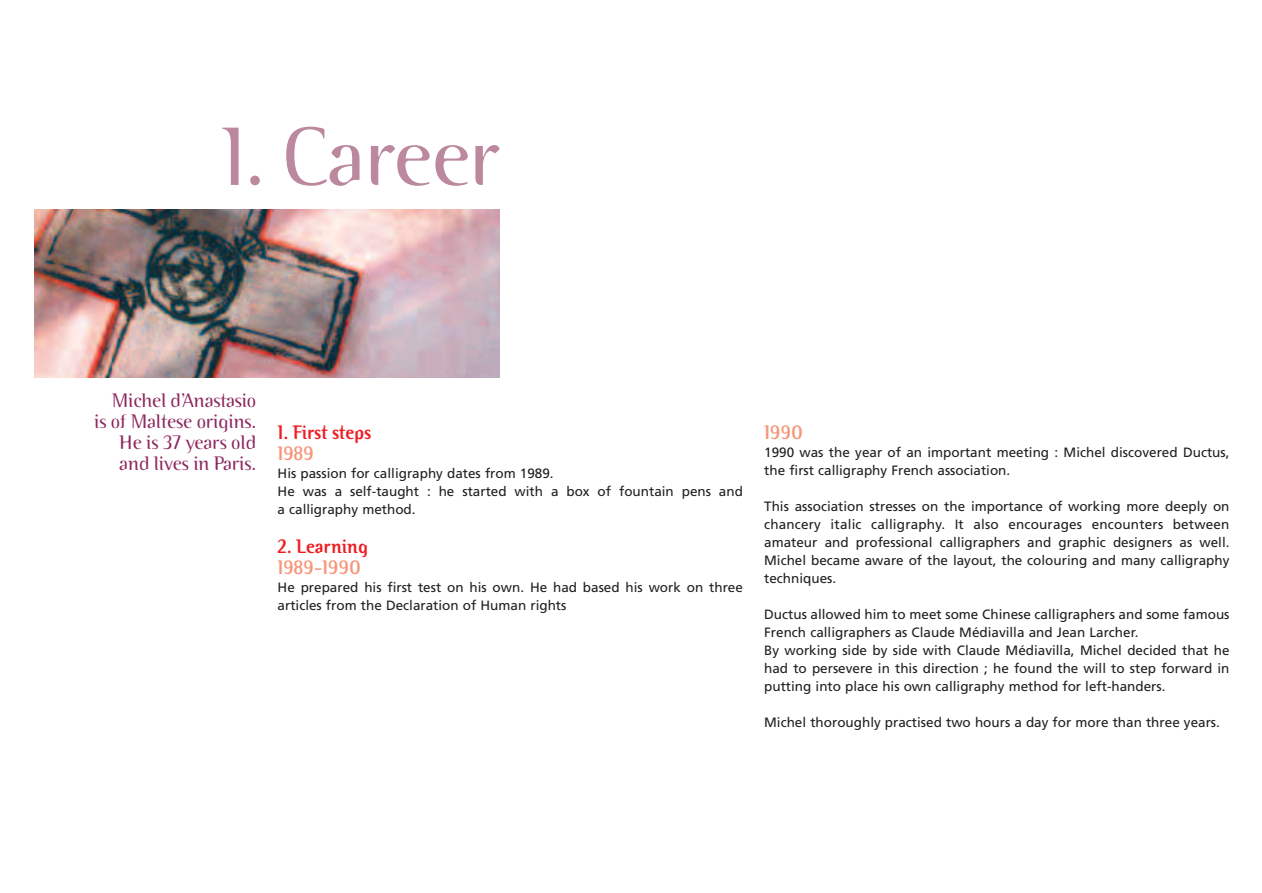
<style>
.page{position:relative;width:1262px;height:893px;background:#fff}
.page>*{position:absolute;margin:0;border:0;box-sizing:border-box;transform-origin:0 0}
.t1{font:300 82.5px "Binary ITC";letter-spacing:-.02em;color:#bb889d}
.t2{font:300 19.5px/21px "Binary ITC";color:#8d2860;text-align:right}
.t3{font:700 19.5px "Binary ITC";color:#f6977b}
.t4{font:700 19.5px "Binary ITC";letter-spacing:-.02em;color:#ee1e24}
.t5{font:700 19.5px "Binary ITC";color:#ee1e24}
.t6{font:13.5px/18px "Frutiger";color:#231f20}
</style>
<div class="page">
<img style="left:34px;top:210px;width:465px;height:167px">
<h1 class="t1" style="left:221px;top:126px;width:280px">1. Career</h1>
<h2 class="t2" style="left:94px;top:391px;width:164px">Michel d’Anastasio<br>is of Maltese origins.<br>He is 37 years old and lives in Paris.</h2>
<h2 class="t4" style="left:277px;top:425px;width:96px">1. First steps</h2>
<h2 class="t3" style="left:277px;top:446px;width:38px">1989</h2>
<p class="t6" style="left:277px;top:465px;width:467px">His passion for calligraphy dates from 1989.<br>He was a self-taught : he started with a box of fountain pens and a calligraphy method.</p>
<h2 class="t5" style="left:277px;top:539px;width:92px">2. Learning</h2>
<h2 class="t3" style="left:277px;top:560px;width:85px">1989-1990</h2>
<p class="t6" style="left:277px;top:579px;width:467px">He prepared his first test on his own. He had based his work on three articles from the Declaration of Human rights</p>
<h2 class="t3" style="left:764px;top:425px;width:40px">1990</h2>
<p class="t6" style="left:764px;top:444px;width:467px">1990 was the year of an important meeting : Michel discovered Ductus, the first calligraphy French association.</p>
<p class="t6" style="left:764px;top:498px;width:467px;text-align:justify">This association stresses on the importance of working more deeply on chancery italic calligraphy. It also encourages encounters between amateur and professional calligraphers and graphic designers as well.<br>Michel became aware of the layout, the colouring and many calligraphy techniques.</p>
<p class="t6" style="left:764px;top:606px;width:467px">Ductus allowed him to meet some Chinese calligraphers and some famous French calligraphers as Claude Médiavilla and Jean Larcher.<br>By working side by side with Claude Médiavilla, Michel decided that he had to persevere in this direction ; he found the will to step forward in putting into place his own calligraphy method for left-handers.</p>
<p class="t6" style="left:764px;top:714px;width:457px">Michel thoroughly practised two hours a day for more than three years.</p>
</div>
